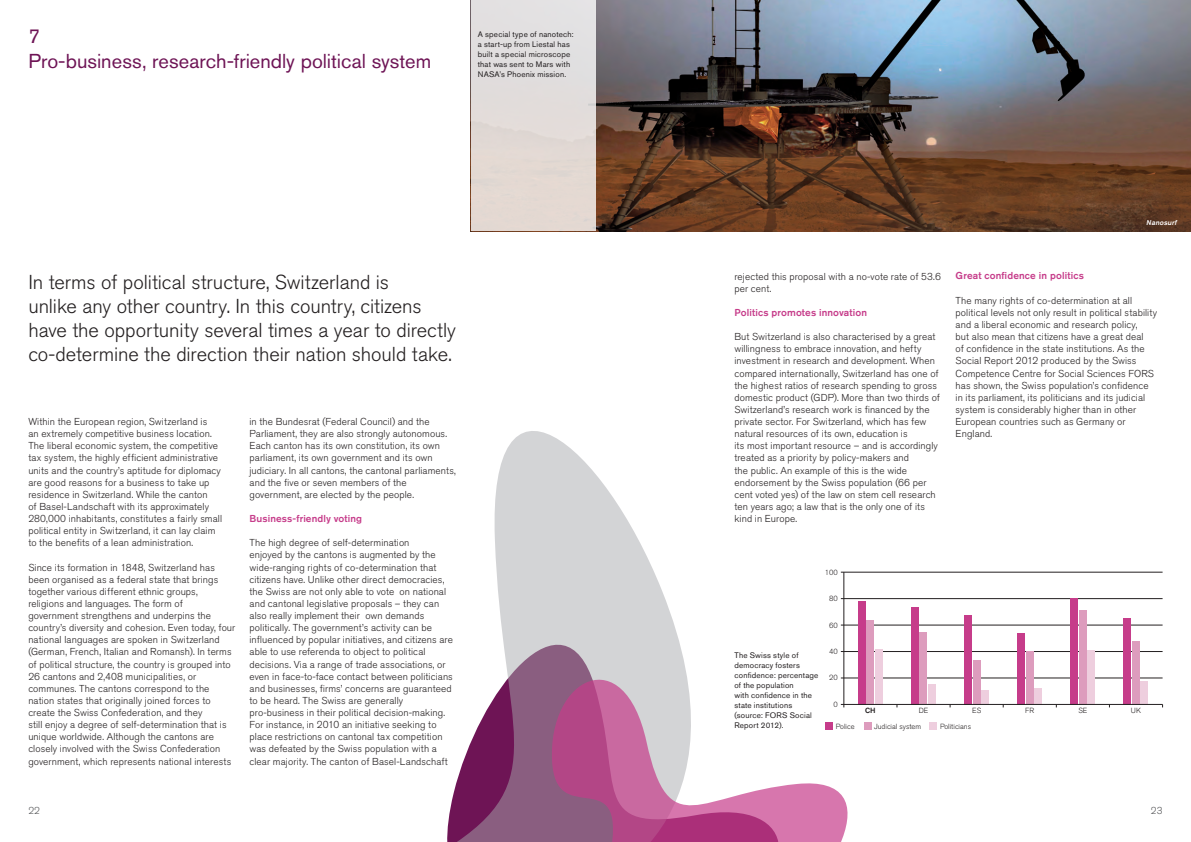
<style>
.page{position:relative;width:1191px;height:842px;background:#fff}
.page>*{position:absolute;margin:0;border:0;box-sizing:border-box;transform-origin:0 0}
.t1{font:300 20px/24px "Akzidenz Grotesk Std";color:#231f20}
.t2{font:20px/24.2px "Akzidenz Grotesk Std";color:#6e1455}
.t3{font:300 10px/12.1px "Akzidenz Grotesk Std";letter-spacing:.01em;color:#231f20}
.t4{font:500 10px "Akzidenz Grotesk Std";letter-spacing:.01em;color:#c63c8a}
.t5{font:300 10px "Akzidenz Grotesk Std";color:#57585a}
.t6{font:8px/10px "Akzidenz Grotesk Std";letter-spacing:.02em;color:#231f20}
.t7{font:300 7.4px "Akzidenz Grotesk BE";color:#231f20}
.t8{font:500 7.4px "Akzidenz Grotesk BE";color:#231f20}
.t9{font:italic 500 7px "Akzidenz Grotesk Std";color:#fff}
</style>
<div class="page">
<svg style="left:447px;top:431px;width:239px;height:411px"></svg>
<svg style="left:548px;top:672px;width:310px;height:170px"></svg>
<img style="left:595px;top:0;width:596px;height:231px">
<div style="left:471px;top:0;width:124px;height:231px;background:#e2dcda"></div>
<div style="left:930px;top:722px;width:7px;height:7px;background:#eecede"></div>
<hr style="left:843px;top:572px;width:1px;height:135px;background:#231f20">
<hr style="left:841px;top:598px;width:321px;height:1px;background:#231f20">
<hr style="left:841px;top:572px;width:321px;height:1px;background:#231f20">
<hr style="left:841px;top:625px;width:321px;height:1px;background:#231f20">
<hr style="left:841px;top:651px;width:321px;height:1px;background:#231f20">
<hr style="left:841px;top:678px;width:321px;height:1px;background:#231f20">
<div style="left:826px;top:722px;width:7px;height:7px;background:#c63c8a"></div>
<div style="left:864px;top:722px;width:7px;height:7px;background:#dd9cbd"></div>
<div style="left:858px;top:601px;width:7px;height:103px;background:#c63c8a"></div>
<div style="left:866px;top:620px;width:8px;height:84px;background:#dd9cbd"></div>
<div style="left:875px;top:649px;width:7px;height:55px;background:#eecede"></div>
<div style="left:911px;top:607px;width:7px;height:97px;background:#c63c8a"></div>
<div style="left:920px;top:632px;width:7px;height:72px;background:#dd9cbd"></div>
<div style="left:928px;top:684px;width:7px;height:20px;background:#eecede"></div>
<div style="left:964px;top:615px;width:7px;height:89px;background:#c63c8a"></div>
<div style="left:973px;top:660px;width:7px;height:44px;background:#dd9cbd"></div>
<div style="left:981px;top:690px;width:7px;height:14px;background:#eecede"></div>
<div style="left:1017px;top:633px;width:7px;height:71px;background:#c63c8a"></div>
<div style="left:1026px;top:651px;width:7px;height:53px;background:#dd9cbd"></div>
<div style="left:1034px;top:688px;width:7px;height:16px;background:#eecede"></div>
<div style="left:1070px;top:598px;width:7px;height:106px;background:#c63c8a"></div>
<div style="left:1079px;top:610px;width:7px;height:94px;background:#dd9cbd"></div>
<div style="left:1087px;top:650px;width:8px;height:54px;background:#eecede"></div>
<div style="left:1123px;top:618px;width:7px;height:86px;background:#c63c8a"></div>
<div style="left:1132px;top:641px;width:7px;height:63px;background:#dd9cbd"></div>
<div style="left:1141px;top:681px;width:7px;height:23px;background:#eecede"></div>
<hr style="left:841px;top:704px;width:321px;height:1px;background:#231f20">
<h1 class="t2" style="left:28px;top:24px;width:404px">7<br>Pro-business, research-friendly political system</h1>
<p class="t6" style="left:478px;top:29px;width:97px">A special type of nanotech: a start-up from Liestal has built a special microscope that was sent to Mars with<br>NASA’s Phoenix mission.</p>
<h1 class="t1" style="left:28px;top:270px;width:429px">In terms of political structure, Switzerland is<br>unlike any other country. In this country, citizens have the opportunity several times a year to directly co-determine the direction their nation should take.</h1>
<p class="t3" style="left:28px;top:416px;width:195px">Within the European region, Switzerland is<br>an extremely competitive business location.<br>The liberal economic system, the competitive tax system, the highly efficient administrative units and the country’s aptitude for diplomacy are good reasons for a business to take up residence in Switzerland. While the canton<br>of Basel-Landschaft with its approximately 280,000 inhabitants, constitutes a fairly small political entity in Switzerland, it can lay claim to the benefits of a lean administration.</p>
<p class="t3" style="left:28px;top:561px;width:208px">Since its formation in 1848, Switzerland has been organised as a federal state that brings together various different ethnic groups, religions and languages. The form of government strengthens and underpins the country’s diversity and cohesion. Even today, four national languages are spoken in Switzerland (German, French, Italian and Romansh). In terms of political structure, the country is grouped into 26 cantons and 2,408 municipalities, or communes. The cantons correspond to the nation states that originally joined forces to create the Swiss Confederation, and they<br>still enjoy a degree of self-determination that is unique worldwide. Although the cantons are closely involved with the Swiss Confederation government, which represents national interests</p>
<p class="t3" style="left:249px;top:416px;width:208px">in the Bundesrat (Federal Council) and the Parliament, they are also strongly autonomous.<br>Each canton has its own constitution, its own parliament, its own government and its own judiciary. In all cantons, the cantonal parliaments, and the five or seven members of the government, are elected by the people.</p>
<p class="t4" style="left:249px;top:512px;width:114px">Business-friendly voting</p>
<p class="t3" style="left:249px;top:537px;width:205px">The high degree of self-determination<br>enjoyed by the cantons is augmented by the wide-ranging rights of co-determination that citizens have. Unlike other direct democracies, the Swiss are not only able to vote on national and cantonal legislative proposals – they can also really implement their own demands politically. The government’s activity can be influenced by popular initiatives, and citizens are able to use referenda to object to political decisions. Via a range of trade associations, or even in face-to-face contact between politicians and businesses, firms’ concerns are guaranteed to be heard. The Swiss are generally pro-business in their political decision-making.<br>For instance, in 2010 an initiative seeking to place restrictions on cantonal tax competition was defeated by the Swiss population with a clear majority. The canton of Basel-Landschaft</p>
<p class="t9" style="left:1146px;top:219px;width:34px">Nanosurf</p>
<p class="t3" style="left:734px;top:270px;width:208px">rejected this proposal with a no-vote rate of 53.6 per cent.</p>
<p class="t4" style="left:734px;top:306px;width:134px">Politics promotes innovation</p>
<p class="t3" style="left:734px;top:331px;width:207px">But Switzerland is also characterised by a great willingness to embrace innovation, and hefty investment in research and development. When compared internationally, Switzerland has one of the highest ratios of research spending to gross domestic product (GDP). More than two thirds of Switzerland’s research work is financed by the private sector. For Switzerland, which has few natural resources of its own, education is<br>its most important resource – and is accordingly treated as a priority by policy-makers and<br>the public. An example of this is the wide endorsement by the Swiss population (66 per cent voted yes) of the law on stem cell research ten years ago; a law that is the only one of its kind in Europe.</p>
<p class="t4" style="left:955px;top:270px;width:130px">Great confidence in politics</p>
<p class="t3" style="left:955px;top:294px;width:203px">The many rights of co-determination at all political levels not only result in political stability and a liberal economic and research policy,<br>but also mean that citizens have a great deal<br>of confidence in the state institutions. As the Social Report 2012 produced by the Swiss Competence Centre for Social Sciences FORS has shown, the Swiss population’s confidence in its parliament, its politicians and its judicial system is considerably higher than in other European countries such as Germany or England.</p>
<p class="t7" style="left:825px;top:568px;width:14px">100</p>
<p class="t7" style="left:829px;top:594px;width:10px">80</p>
<p class="t6" style="left:734px;top:650px;width:85px">The Swiss style of democracy fosters confidence: percentage of the population<br>with confidence in the state institutions (source: FORS Social<br>Report 2012).</p>
<p class="t7" style="left:829px;top:621px;width:10px">60</p>
<p class="t7" style="left:829px;top:647px;width:10px">40</p>
<p class="t7" style="left:829px;top:674px;width:10px">20</p>
<p class="t7" style="left:833px;top:700px;width:6px">0</p>
<p class="t8" style="left:865px;top:705px;width:12px">CH</p>
<p class="t7" style="left:918px;top:706px;width:11px">DE</p>
<p class="t7" style="left:972px;top:706px;width:10px">ES</p>
<p class="t7" style="left:1025px;top:706px;width:11px">FR</p>
<p class="t7" style="left:1078px;top:706px;width:11px">SE</p>
<p class="t7" style="left:1130px;top:706px;width:12px">UK</p>
<p class="t7" style="left:836px;top:722px;width:20px">Police</p>
<p class="t7" style="left:874px;top:722px;width:49px">Judicial system</p>
<p class="t7" style="left:940px;top:722px;width:33px">Politicians</p>
<p class="t5" style="left:28px;top:804px;width:13px">22</p>
<p class="t5" style="left:1151px;top:804px;width:13px">23</p>
</div>
